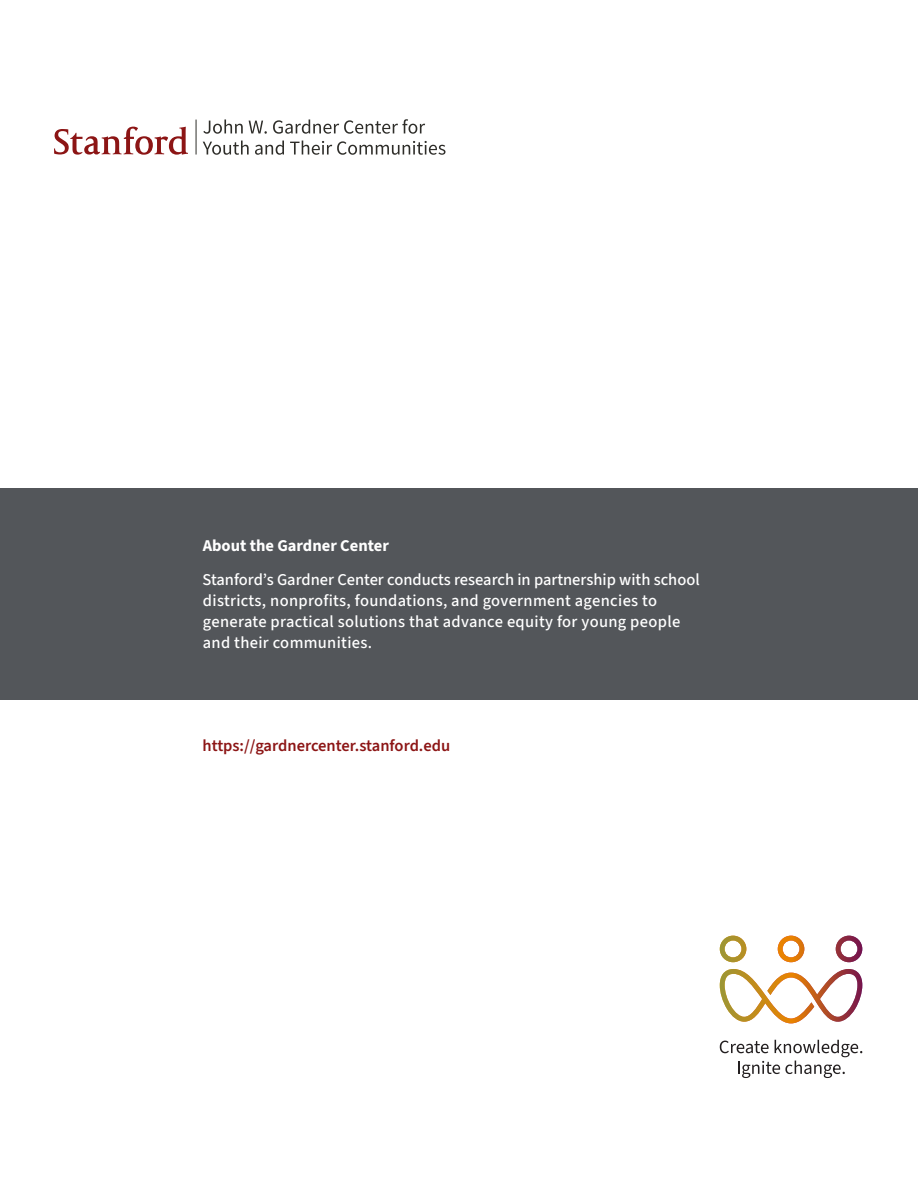
<style>
.page{position:relative;width:918px;height:1188px;background:#fff}
.page>*{position:absolute;margin:0;border:0;box-sizing:border-box;transform-origin:0 0}
.t1{font:500 16.5px/21px "Source Sans 3";letter-spacing:.02em;color:#fff}
.t2{font:600 16.5px "Source Sans 3";color:#8c1515}
.t3{font:700 16.5px "Source Sans 3";color:#fff}
</style>
<div class="page">
<hr style="left:196px;top:120px;width:1px;height:35px;background:#2e2d29">
<svg style="left:54px;top:127px;width:134px;height:28px"></svg>
<svg style="left:203px;top:119px;width:40px;height:15px"></svg>
<svg style="left:249px;top:121px;width:18px;height:13px"></svg>
<svg style="left:273px;top:119px;width:152px;height:15px"></svg>
<svg style="left:203px;top:141px;width:46px;height:14px"></svg>
<svg style="left:255px;top:141px;width:29px;height:14px"></svg>
<svg style="left:290px;top:141px;width:155px;height:14px"></svg>
<div style="left:0;top:488px;width:918px;height:212px;background:#53565a"></div>
<svg style="left:720px;top:1040px;width:142px;height:38px"></svg>
<svg style="left:720px;top:969px;width:142px;height:54px"></svg>
<svg style="left:778px;top:936px;width:26px;height:26px"></svg>
<svg style="left:836px;top:936px;width:26px;height:26px"></svg>
<svg style="left:720px;top:936px;width:26px;height:26px"></svg>
<p class="t3" style="left:203px;top:534px;width:188px">About the Gardner Center</p>
<p class="t1" style="left:203px;top:569px;width:499px">Stanford’s Gardner Center conducts research in partnership with school districts, nonprofits, foundations, and government agencies to generate practical solutions that advance equity for young people and their communities.</p>
<p class="t2" style="left:202px;top:735px;width:249px">https://gardnercenter.stanford.edu</p>
</div>
